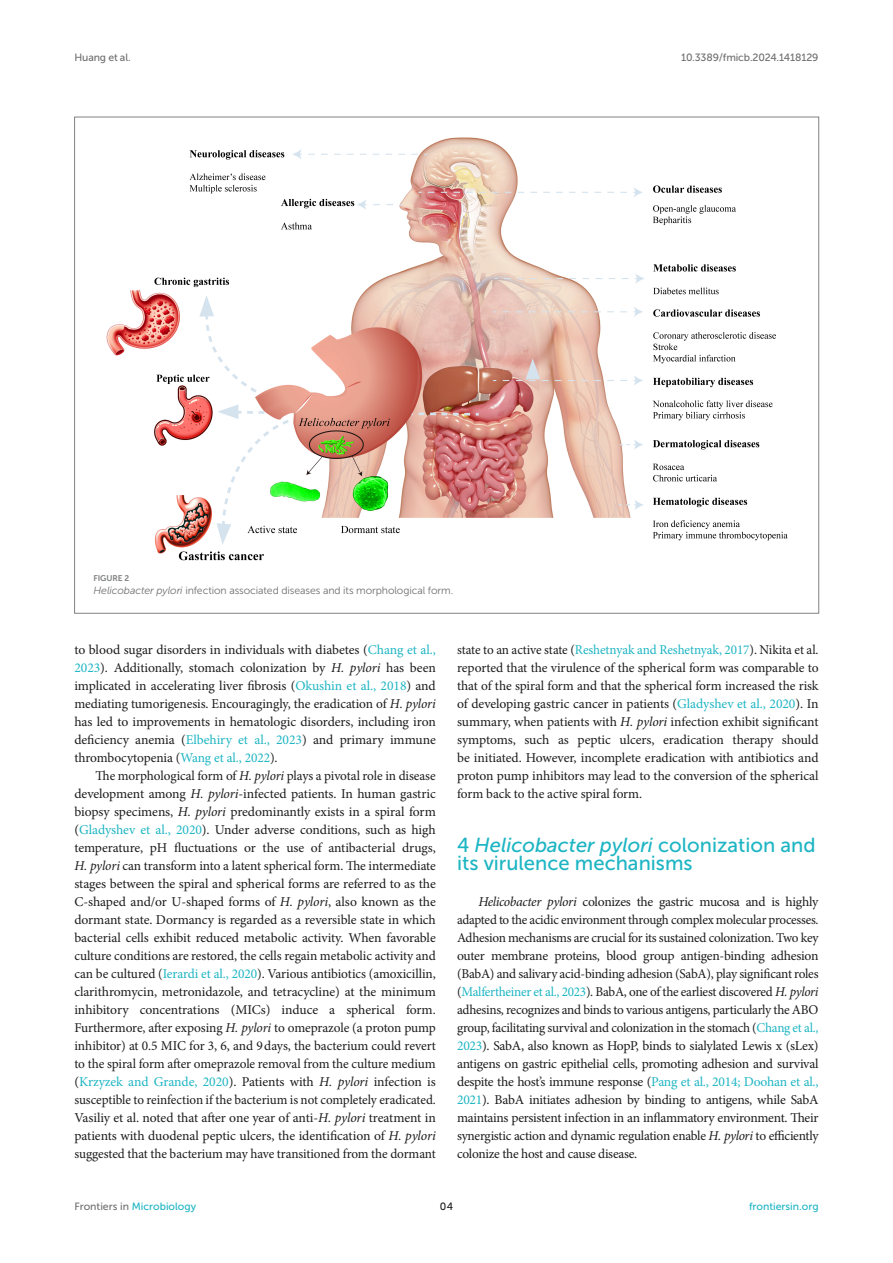
<style>
.page{position:relative;width:893px;height:1263px;background:#fff}
.page>*{position:absolute;margin:0;border:0;box-sizing:border-box;transform-origin:0 0}
.HEAD_1{font:20.25px/18px "Museo Sans 500";color:#1db5c3}
.TEXT{font:13.5px/18px "Minion Pro";letter-spacing:-.005em;color:#1b1c1b;text-align:justify}
.TEXT_FLUSH{font:13.5px/18px "Minion Pro";letter-spacing:-.02em;color:#1b1c1b;text-align:justify}
.FIG_LEG{font:10.5px "Museo Sans 300";letter-spacing:-.01em;color:#706f70}
.t1{font:10.5px "Museo Sans 500";color:#1db5c3}
.t2{font:10.5px "Museo Sans 500";letter-spacing:-.015em;color:#706f70}
.t3{font:10.5px "Museo Sans 500";color:#1b1c1b}
.FIG_HD{font:8.25px "Museo Sans 700";letter-spacing:-.01em;color:#7e7f7f}
.s1{font-style:italic}
.s2{color:#1db5c3}
.s3{color:#706f70}
</style>
<div class="page">
<img style="left:106px;top:137px;width:682px;height:424px">
<p class="t2" style="left:74px;top:51px;width:58px">Huang et al.</p>
<p class="t2" style="left:681px;top:51px;width:139px">10.3389/fmicb.2024.1418129</p>
<p class="FIG_HD" style="left:94px;top:573px;width:37px">FIGURE 2</p>
<p class="FIG_LEG" style="left:94px;top:585px;width:361px"><span class="s1">Helicobacter pylori</span> infection associated diseases and its morphological form.</p>
<p class="TEXT" style="left:74px;top:641px;width:363px">to blood sugar disorders in individuals with diabetes (<span class="s2">Chang et al., 2023</span>). Additionally, stomach colonization by <span class="s1">H. pylori</span> has been implicated in accelerating liver fibrosis (<span class="s2">Okushin et al., 2018</span>) and mediating tumorigenesis. Encouragingly, the eradication of <span class="s1">H. pylori </span>has led to improvements in hematologic disorders, including iron deficiency anemia (<span class="s2">Elbehiry et al., 2023</span>) and primary immune thrombocytopenia (<span class="s2">Wang et al., 2022</span>).</p>
<p class="TEXT" style="left:74px;top:767px;width:363px;text-indent:21px">The morphological form of <span class="s1">H. pylori</span> plays a pivotal role in disease development among <span class="s1">H. pylori</span>-infected patients. In human gastric biopsy specimens, <span class="s1">H. pylori</span> predominantly exists in a spiral form (<span class="s2">Gladyshev et al., 2020</span>). Under adverse conditions, such as high temperature, pH fluctuations or the use of antibacterial drugs, <span class="s1">H. pylori</span> can transform into a latent spherical form. The intermediate stages between the spiral and spherical forms are referred to as the C-shaped and/or U-shaped forms of <span class="s1">H. pylori</span>, also known as the dormant state. Dormancy is regarded as a reversible state in which bacterial cells exhibit reduced metabolic activity. When favorable culture conditions are restored, the cells regain metabolic activity and can be cultured (<span class="s2">Ierardi et al., 2020</span>). Various antibiotics (amoxicillin, clarithromycin, metronidazole, and tetracycline) at the minimum inhibitory concentrations (MICs) induce a spherical form.<br>Furthermore, after exposing <span class="s1">H. pylori</span> to omeprazole (a proton pump inhibitor) at 0.5 MIC for 3, 6, and 9days, the bacterium could revert to the spiral form after omeprazole removal from the culture medium (<span class="s2">Krzyzek and Grande, 2020</span>). Patients with <span class="s1">H. pylori</span> infection is susceptible to reinfection if the bacterium is not completely eradicated.<br>Vasiliy et al. noted that after one year of anti-<span class="s1">H. pylori</span> treatment in patients with duodenal peptic ulcers, the identification of <span class="s1">H. pylori </span>suggested that the bacterium may have transitioned from the dormant</p>
<p class="TEXT" style="left:457px;top:641px;width:363px">state to an active state (<span class="s2">Reshetnyak and Reshetnyak, 2017</span>). Nikita et al. reported that the virulence of the spherical form was comparable to that of the spiral form and that the spherical form increased the risk of developing gastric cancer in patients (<span class="s2">Gladyshev et al., 2020</span>). In summary, when patients with <span class="s1">H. pylori</span> infection exhibit significant symptoms, such as peptic ulcers, eradication therapy should be initiated. However, incomplete eradication with antibiotics and proton pump inhibitors may lead to the conversion of the spherical form back to the active spiral form.</p>
<p class="HEAD_1" style="left:457px;top:836px;width:360px">4 <span class="s1">Helicobacter pylori</span> colonization and its virulence mechanisms</p>
<p class="TEXT_FLUSH" style="left:457px;top:893px;width:363px;text-indent:21px"><span class="s1">Helicobacter pylori</span> colonizes the gastric mucosa and is highly adapted to the acidic environment through complex molecular processes.<br>Adhesion mechanisms are crucial for its sustained colonization. Two key outer membrane proteins, blood group antigen-binding adhesion (BabA) and salivary acid-binding adhesion (SabA), play significant roles (<span class="s2">Malfertheiner et al., 2023</span>). BabA, one of the earliest discovered <span class="s1">H. pylori </span>adhesins, recognizes and binds to various antigens, particularly the ABO group, facilitating survival and colonization in the stomach (<span class="s2">Chang et al., 2023</span>). SabA, also known as HopP, binds to sialylated Lewis x (sLex) antigens on gastric epithelial cells, promoting adhesion and survival despite the host’s immune response (<span class="s2">Pang et al., 2014; Doohan et al., 2021</span>). BabA initiates adhesion by binding to antigens, while SabA maintains persistent infection in an inflammatory environment. Their synergistic action and dynamic regulation enable <span class="s1">H. pylori</span> to efficiently colonize the host and cause disease.</p>
<p class="t1" style="left:74px;top:1200px;width:123px"><span class="s3">Frontiers in</span> Microbiology</p>
<p class="t3" style="left:440px;top:1200px;width:15px">04</p>
<p class="t1" style="left:749px;top:1200px;width:71px">frontiersin.org</p>
</div>
